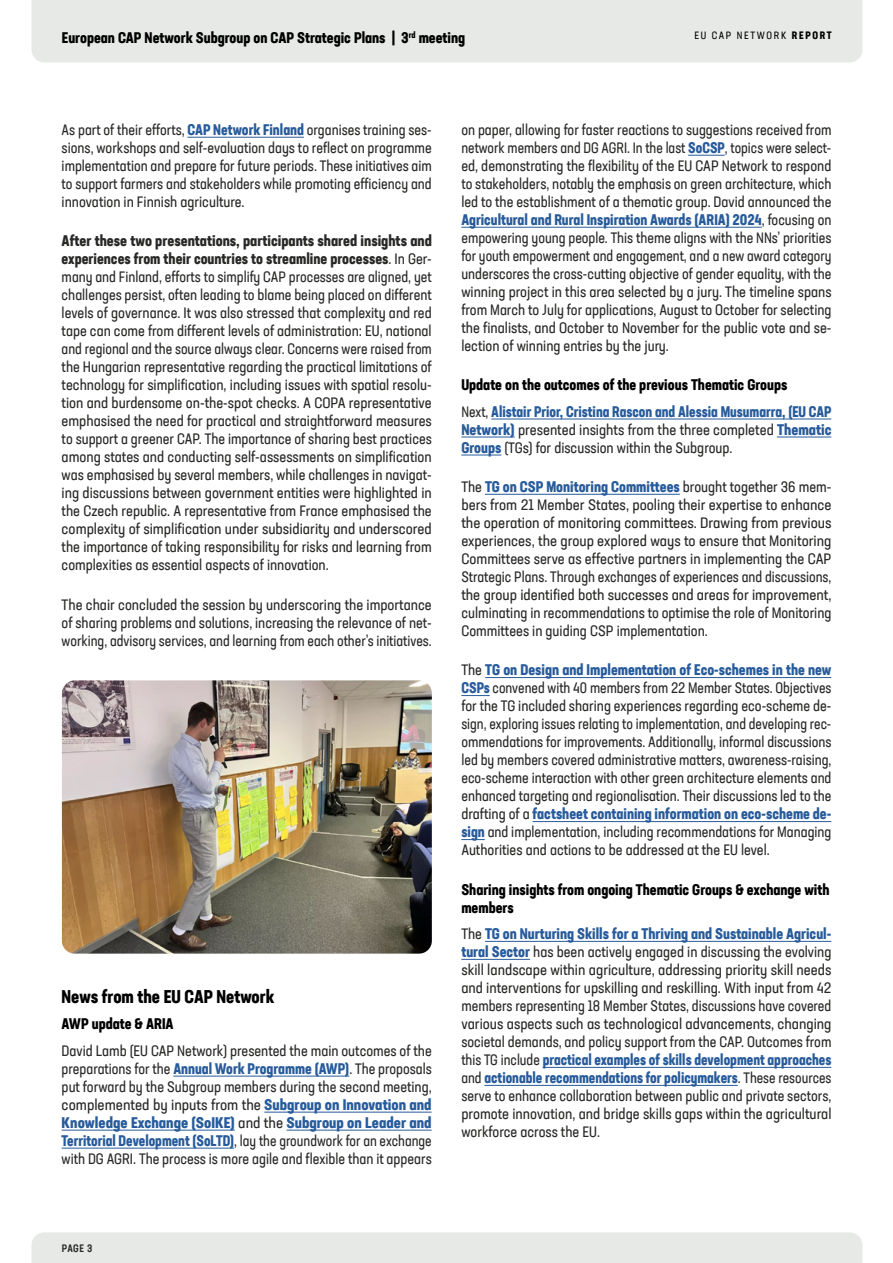
<style>
.page{position:relative;width:893px;height:1263px;background:#fff}
.page>*{position:absolute;margin:0;border:0;box-sizing:border-box;transform-origin:0 0}
.t1{font:700 condensed 18px "Neusa Next Std";color:#000}
.t2{font:condensed 15px/18px "Neusa Next Std";color:#282827;text-align:justify}
.t3{font:700 condensed 15px/18px "Neusa Next Std";color:#000}
.t4{font:700 condensed 15px/26.5px "Neusa Next Std";color:#275b9b;scale:.96 1}
.t5{font:condensed 10.5px "Neusa Next Std";letter-spacing:.16em;color:#000}
.t6{font:500 condensed 10.5px "Neusa Next Std";color:#282827}
.s1{font-weight:700}
.s2{font-weight:700;color:#275b9b}
.s3{color:#000}
.s4{font-weight:400;color:#282827}
</style>
<div class="page">
<div style="left:32px;top:1232px;width:830px;height:31px;background:#e6e9e5"></div>
<hr style="left:187px;top:137px;width:117px;height:1px;background:#275b9b">
<hr style="left:173px;top:1076px;width:176px;height:1px;background:#275b9b">
<hr style="left:264px;top:1112px;width:168px;height:1px;background:#275b9b">
<hr style="left:62px;top:1130px;width:173px;height:1px;background:#275b9b">
<hr style="left:287px;top:1130px;width:145px;height:1px;background:#275b9b">
<hr style="left:62px;top:1148px;width:172px;height:1px;background:#275b9b">
<hr style="left:688px;top:155px;width:37px;height:1px;background:#275b9b">
<hr style="left:461px;top:227px;width:301px;height:1px;background:#275b9b">
<hr style="left:491px;top:419px;width:340px;height:1px;background:#275b9b">
<hr style="left:461px;top:437px;width:54px;height:1px;background:#275b9b">
<hr style="left:777px;top:437px;width:54px;height:1px;background:#275b9b">
<hr style="left:461px;top:455px;width:40px;height:1px;background:#275b9b">
<hr style="left:485px;top:494px;width:195px;height:1px;background:#275b9b">
<hr style="left:485px;top:677px;width:346px;height:1px;background:#275b9b">
<svg style="left:461px;top:695px;width:29px;height:1px"></svg>
<hr style="left:533px;top:821px;width:298px;height:1px;background:#275b9b">
<svg style="left:461px;top:839px;width:24px;height:1px"></svg>
<hr style="left:485px;top:941px;width:346px;height:1px;background:#275b9b">
<hr style="left:461px;top:959px;width:69px;height:1px;background:#275b9b">
<hr style="left:543px;top:1067px;width:288px;height:1px;background:#275b9b">
<hr style="left:484px;top:1085px;width:254px;height:1px;background:#275b9b">
<div style="left:32px;top:0;width:830px;height:62px;background:#e6e9e5"></div>
<img style="left:62px;top:680px;width:370px;height:274px">
<p class="t3" style="left:62px;top:29px;width:405px">European CAP Network Subgroup on CAP Strategic Plans | 3<sup>rd</sup> meeting</p>
<p class="t5" style="left:694px;top:29px;width:139px">EU CAP NETWORK <span class="s1">REPORT</span></p>
<p class="t2" style="left:62px;top:120px;width:372px">As part of their efforts, <span class="s2">CAP Network Finland</span> organises training ses&shy;sions, workshops and self-evaluation days to reflect on programme implementation and prepare for future periods. These initiatives aim to support farmers and stakeholders while promoting efficiency and innovation in Finnish agriculture.</p>
<p class="t2" style="left:62px;top:232px;width:372px"><span class="s1">After these two presentations, participants shared insights and experiences from their countries to streamline processes</span>. In Ger&shy;many and Finland, efforts to simplify CAP processes are aligned, yet challenges persist, often leading to blame being placed on different levels of governance. It was also stressed that complexity and red tape can come from different levels of administration: EU, national and regional and the source always clear. Concerns were raised from the Hungarian representative regarding the practical limitations of technology for simplification, including issues with spatial resolu&shy;tion and burdensome on-the-spot checks. A COPA representative emphasised the need for practical and straightforward measures to support a greener CAP. The importance of sharing best practices among states and conducting self-assessments on simplification was emphasised by several members, while challenges in navigat&shy;ing discussions between government entities were highlighted in the Czech republic. A representative from France emphasised the complexity of simplification under subsidiarity and underscored the importance of taking responsibility for risks and learning from complexities as essential aspects of innovation.</p>
<p class="t2" style="left:62px;top:595px;width:372px">The chair concluded the session by underscoring the importance of sharing problems and solutions, increasing the relevance of net&shy;working, advisory services, and learning from each other’s initiatives.</p>
<p class="t1" style="left:62px;top:985px;width:214px">News from the EU CAP Network</p>
<p class="t3" style="left:62px;top:1015px;width:114px">AWP update &amp; ARIA</p>
<p class="t2" style="left:62px;top:1041px;width:372px">David Lamb (EU CAP Network) presented the main outcomes of the preparations for the <span class="s2">Annual Work Programme (AWP)</span>. The proposals put forward by the Subgroup members during the second meeting, complemented by inputs from the <span class="s2">Subgroup on Innovation and Knowledge Exchange (SoIKE)</span> and the <span class="s2">Subgroup on Leader and Territorial Development (SoLTD)</span>, lay the groundwork for an exchange with DG AGRI. The process is more agile and flexible than it appears</p>
<p class="t2" style="left:461px;top:120px;width:372px">on paper, allowing for faster reactions to suggestions received from network members and DG AGRI. In the last <span class="s2">SoCSP</span>, topics were select&shy;ed, demonstrating the flexibility of the EU CAP Network to respond to stakeholders, notably the emphasis on green architecture, which led to the establishment of a thematic group. David announced the <span class="s2">Agricultural and Rural Inspiration Awards (ARIA) 2024</span>, focusing on empowering young people. This theme aligns with the NNs’ priorities for youth empowerment and engagement, and a new award category underscores the cross-cutting objective of gender equality, with the winning project in this area selected by a jury. The timeline spans from March to July for applications, August to October for selecting the finalists, and October to November for the public vote and se&shy;lection of winning entries by the jury.</p>
<p class="t4" style="left:461px;top:371px;width:387px"><span class="s3">Update on the outcomes of the previous Thematic Groups<br></span><span class="s4">Next,</span> Alistair Prior, Cristina Rascon and Alessia Musumarra, (EU CAP</p>
<p class="t2" style="left:461px;top:420px;width:372px"><span class="s2">Network)</span> presented insights from the three completed <span class="s2">Thematic<br>Groups</span> (TGs) for discussion within the Subgroup.</p>
<p class="t2" style="left:461px;top:478px;width:372px">The <span class="s2">TG on CSP Monitoring Committees</span> brought together 36 mem&shy;bers from 21 Member States, pooling their expertise to enhance the operation of monitoring committees. Drawing from previous experiences, the group explored ways to ensure that Monitoring Committees serve as effective partners in implementing the CAP Strategic Plans. Through exchanges of experiences and discussions, the group identified both successes and areas for improvement, culminating in recommendations to optimise the role of Monitoring Committees in guiding CSP implementation.</p>
<p class="t2" style="left:461px;top:661px;width:372px">The <span class="s2">TG on Design and Implementation of Eco-schemes in the new CSPs</span> convened with 40 members from 22 Member States. Objectives for the TG included sharing experiences regarding eco-scheme de&shy;sign, exploring issues relating to implementation, and developing rec&shy;ommendations for improvements. Additionally, informal discussions led by members covered administrative matters, awareness-raising, eco-scheme interaction with other green architecture elements and enhanced targeting and regionalisation. Their discussions led to the drafting of a <span class="s2">factsheet containing information on eco-scheme de&shy;sign</span> and implementation, including recommendations for Managing Authorities and actions to be addressed at the EU level.</p>
<p class="t3" style="left:461px;top:880px;width:370px">Sharing insights from ongoing Thematic Groups &amp; exchange with members</p>
<p class="t2" style="left:461px;top:925px;width:372px">The <span class="s2">TG on Nurturing Skills for a Thriving and Sustainable Agricul&shy;tural Sector</span> has been actively engaged in discussing the evolving skill landscape within agriculture, addressing priority skill needs and interventions for upskilling and reskilling. With input from 42 members representing 18 Member States, discussions have covered various aspects such as technological advancements, changing societal demands, and policy support from the CAP. Outcomes from this TG include <span class="s2">practical examples of skills development approaches </span>and <span class="s2">actionable recommendations for policymakers</span>. These resources serve to enhance collaboration between public and private sectors, promote innovation, and bridge skills gaps within the agricultural workforce across the EU.</p>
<p class="t6" style="left:62px;top:1242px;width:32px">PAGE 3</p>
</div>
